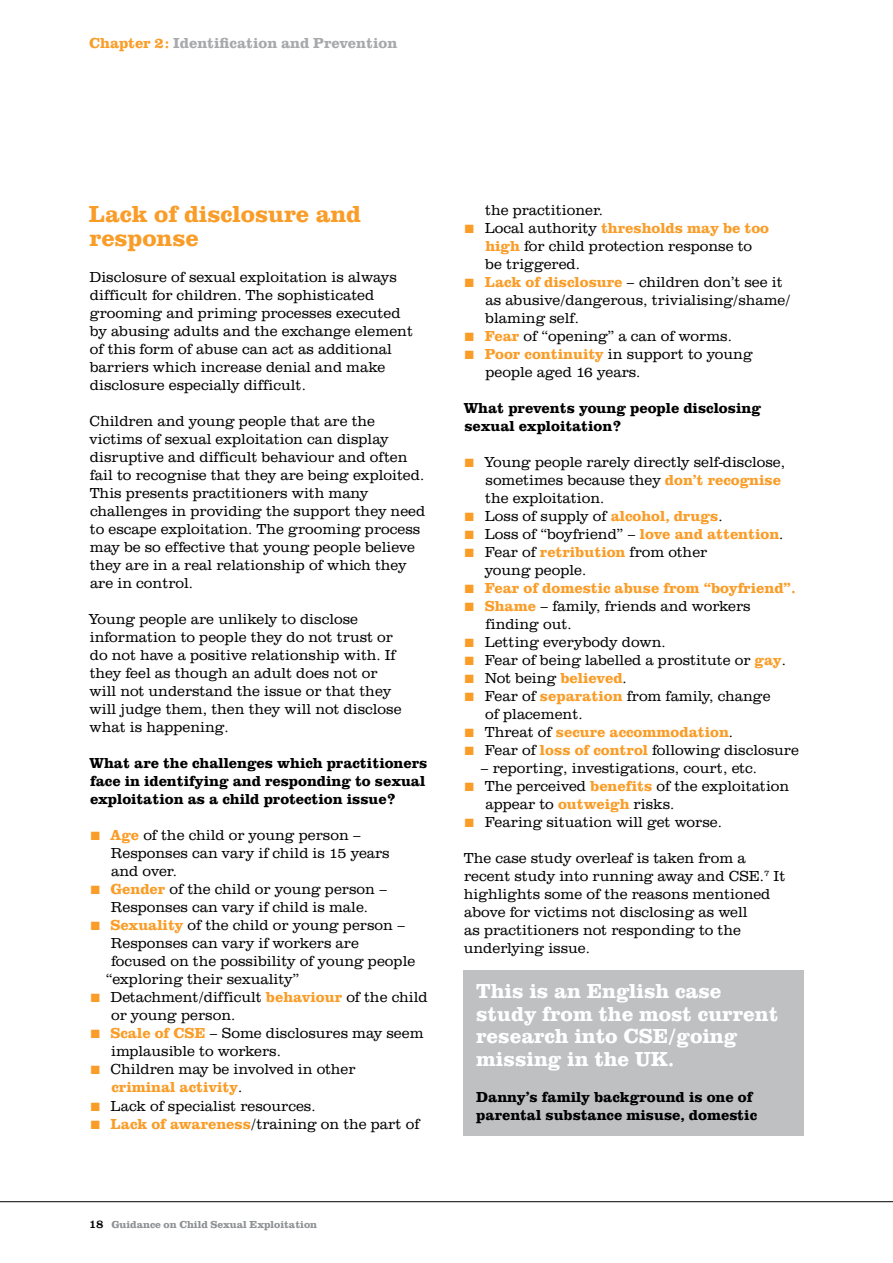
<style>
.page{position:relative;width:893px;height:1263px;background:#fff}
.page>*{position:absolute;margin:0;border:0;box-sizing:border-box;transform-origin:0 0}
.t1{font:700 24px/24px "URW Clarendon TOT";color:#f99d28}
.t2{font:700 21px/22.5px "URW Clarendon TOT";color:#fff}
.t3{font:300 15px/18px "URW Clarendon TOT";color:#000}
.t4{font:700 15px/18px "URW Clarendon TOT";color:#000}
.t5{font:700 15px "URW Clarendon TOT";color:#f99d28}
.t6{font:700 15px "URW Clarendon TOT";color:#a7a9ac}
.t7{font:700 10.5px "URW Clarendon TOT";color:#8e9193}
.s1{color:#f99d28}
.s2{font-weight:700;color:#f99d28}
.s3{font-weight:400;font-size:12px;color:#000}
.s4{font-weight:300;color:#000}
</style>
<div class="page">
<hr style="left:0;top:1201px;width:893px;height:1px;background:#000">
<div style="left:463px;top:969px;width:341px;height:166px;background:#bec0c2"></div>
<p class="t6" style="left:89px;top:34px;width:309px"><span class="s1">Chapter 2:</span> Identification and Prevention</p>
<h1 class="t1" style="left:89px;top:203px;width:274px">Lack of disclosure and response</h1>
<p class="t3" style="left:90px;top:269px;width:325px">Disclosure of sexual exploitation is always difficult for children. The sophisticated grooming and priming processes executed by abusing adults and the exchange element of this form of abuse can act as additional barriers which increase denial and make disclosure especially difficult.</p>
<p class="t3" style="left:89px;top:413px;width:337px">Children and young people that are the victims of sexual exploitation can display disruptive and difficult behaviour and often fail to recognise that they are being exploited.<br>This presents practitioners with many challenges in providing the support they need to escape exploitation. The grooming process may be so effective that young people believe they are in a real relationship of which they are in control.</p>
<p class="t3" style="left:89px;top:611px;width:314px">Young people are unlikely to disclose information to people they do not trust or do not have a positive relationship with. If they feel as though an adult does not or will not understand the issue or that they will judge them, then they will not disclose what is happening.</p>
<p class="t4" style="left:90px;top:755px;width:339px">What are the challenges which practitioners face in identifying and responding to sexual exploitation as a child protection issue?</p>
<p class="t3" style="left:111px;top:827px;width:280px;text-indent:-20px"><span class="s1">■</span> <span class="s2">Age</span> of the child or young person –<br>Responses can vary if child is 15 years and over.</p>
<p class="t3" style="left:91px;top:881px;width:298px;text-align:center"><span class="s1">■</span> <span class="s2">Gender</span> of the child or young person –<br>Responses can vary if child is male.</p>
<p class="t3" style="left:91px;top:917px;width:316px"><span class="s1">■</span> <span class="s2">Sexuality</span> of the child or young person –</p>
<p class="t3" style="left:111px;top:935px;width:250px">Responses can vary if workers are</p>
<p class="t3" style="left:111px;top:953px;width:306px">focused on the possibility of young people</p>
<p class="t3" style="left:106px;top:971px;width:195px">“exploring their sexuality”</p>
<p class="t3" style="left:111px;top:989px;width:318px;text-indent:-20px"><span class="s1">■</span> Detachment/difficult <span class="s2">behaviour</span> of the child or young person.</p>
<p class="t3" style="left:111px;top:1025px;width:314px;text-indent:-20px"><span class="s1">■</span> <span class="s2">Scale of CSE</span> – Some disclosures may seem implausible to workers.</p>
<p class="t3" style="left:111px;top:1061px;width:246px;text-indent:-21px"><span class="s1">■</span> Children may be involved in other <span class="s2">criminal activity</span>.</p>
<p class="t3" style="left:91px;top:1097px;width:226px"><span class="s1">■</span> Lack of specialist resources.</p>
<p class="t3" style="left:91px;top:1115px;width:330px"><span class="s1">■</span> <span class="s2">Lack of awareness</span>/training on the part of</p>
<p class="t7" style="left:89px;top:1218px;width:229px"><span class="s3">18</span> Guidance on Child Sexual Exploitation</p>
<p class="t3" style="left:485px;top:201px;width:119px">the practitioner.</p>
<p class="t3" style="left:485px;top:219px;width:285px;text-indent:-20px"><span class="s1">■</span> Local authority <span class="s2">thresholds may be too high</span> for child protection response to be triggered.</p>
<p class="t3" style="left:485px;top:273px;width:307px;text-indent:-20px"><span class="s1">■</span> <span class="s2">Lack of disclosure</span> – children don’t see it as abusive/dangerous, trivialising/shame/ blaming self.</p>
<p class="t3" style="left:465px;top:327px;width:268px"><span class="s1">■</span> <span class="s2">Fear</span> of “opening” a can of worms.</p>
<p class="t3" style="left:485px;top:345px;width:269px;text-indent:-20px"><span class="s1">■</span> <span class="s2">Poor continuity</span> in support to young people aged 16 years.</p>
<p class="t4" style="left:464px;top:399px;width:299px">What prevents young people disclosing sexual exploitation?</p>
<p class="t3" style="left:485px;top:453px;width:302px;text-indent:-20px"><span class="s1">■</span> Young people rarely directly self-disclose, sometimes because they <span class="s2">don’t recognise </span>the exploitation.</p>
<p class="t3" style="left:465px;top:507px;width:259px"><span class="s1">■</span> Loss of supply of <span class="s2">alcohol, drugs</span>.</p>
<p class="t3" style="left:465px;top:525px;width:320px"><span class="s1">■</span> Loss of “boyfriend” – <span class="s2">love and attention</span>.</p>
<p class="t3" style="left:485px;top:543px;width:224px;text-indent:-20px"><span class="s1">■</span> Fear of <span class="s2">retribution</span> from other young people.</p>
<p class="t5" style="left:465px;top:579px;width:332px">■ Fear of domestic abuse from “boyfriend”.</p>
<p class="t3" style="left:485px;top:597px;width:267px;text-indent:-20px"><span class="s1">■</span> <span class="s2">Shame</span> – family, friends and workers finding out.</p>
<p class="t3" style="left:465px;top:633px;width:202px"><span class="s1">■</span> Letting everybody down.</p>
<p class="t3" style="left:465px;top:651px;width:323px"><span class="s1">■</span> Fear of being labelled a prostitute or <span class="s2">gay</span>.</p>
<p class="t3" style="left:465px;top:669px;width:163px"><span class="s1">■</span> Not being <span class="s2">believed</span>.</p>
<p class="t3" style="left:485px;top:687px;width:287px;text-indent:-20px"><span class="s1">■</span> Fear of <span class="s2">separation</span> from family, change of placement.</p>
<p class="t5" style="left:465px;top:723px;width:270px">■ <span class="s4">Threat of</span> secure accommodation<span class="s4">.</span></p>
<p class="t3" style="left:465px;top:741px;width:336px"><span class="s1">■</span> Fear of <span class="s2">loss of control</span> following disclosure</p>
<p class="t3" style="left:480px;top:759px;width:278px">– reporting, investigations, court, etc.</p>
<p class="t3" style="left:485px;top:777px;width:305px;text-indent:-21px"><span class="s1">■</span> The perceived <span class="s2">benefits</span> of the exploitation appear to <span class="s2">outweigh</span> risks.</p>
<p class="t3" style="left:465px;top:813px;width:258px"><span class="s1">■</span> Fearing situation will get worse.</p>
<p class="t3" style="left:464px;top:849px;width:323px">The case study overleaf is taken from a recent study into running away and CSE.<sup>7</sup> It highlights some of the reasons mentioned above for victims not disclosing as well<br>as practitioners not responding to the underlying issue.</p>
<h2 class="t2" style="left:476px;top:980px;width:304px">This is an English case study from the most current research into CSE/going missing in the UK.</h2>
<p class="t4" style="left:476px;top:1088px;width:282px">Danny’s family background is one of parental substance misuse, domestic</p>
</div>
